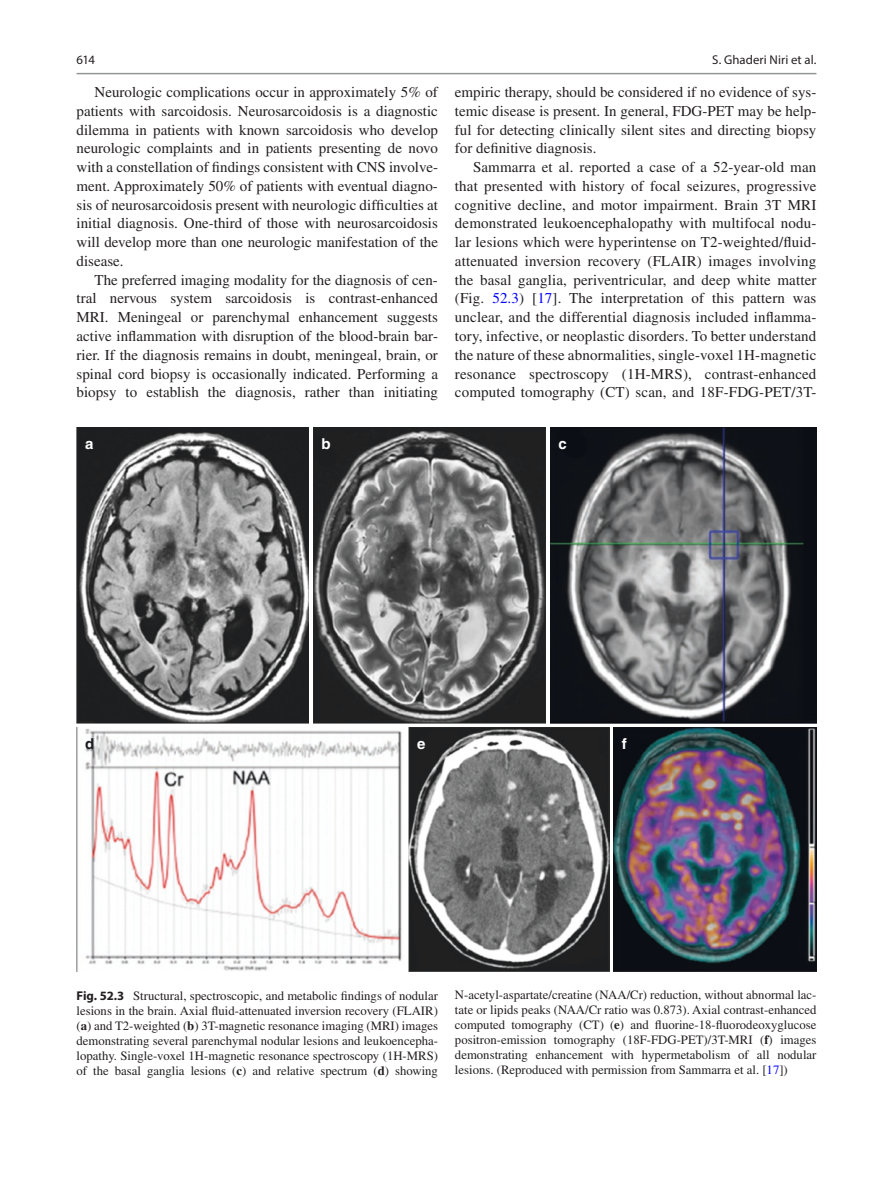
<style>
.page{position:relative;width:893px;height:1187px;background:#fff}
.page>*{position:absolute;margin:0;border:0;box-sizing:border-box;transform-origin:0 0}
.t1{font:15px/18.8px "Times LT Std";color:#231f20;text-align:justify}
.t2{font:700 15px "Helvetica";color:#fff}
.t3{font:700 15px "Helvetica";color:#1d1e1f}
.t4{font:12.75px/15px "Times LT Std";color:#231f20;text-align:justify}
.t5{font:12.75px "Myriad Pro Regular 2";letter-spacing:.01em;color:#231f20}
.t6{font:12.75px "Myriad Pro";color:#231f20}
.s1{color:#00f}
.s2{font-family:"Myriad Pro";font-weight:700}
.s3{font-weight:700}
</style>
<div class="page">
<img style="left:550px;top:427px;width:266px;height:296px">
<img style="left:77px;top:427px;width:232px;height:296px">
<img style="left:313px;top:427px;width:233px;height:296px">
<img style="left:613px;top:727px;width:203px;height:243px">
<img style="left:77px;top:727px;width:325px;height:243px">
<img style="left:409px;top:727px;width:200px;height:243px">
<hr style="left:77px;top:73px;width:739px;height:1px;background:#939598">
<p class="t6" style="left:77px;top:52px;width:20px">614</p>
<p class="t1" style="left:77px;top:83px;width:363px;text-indent:18px">Neurologic complications occur in approximately 5% of patients with sarcoidosis. Neurosarcoidosis is a diagnostic dilemma in patients with known sarcoidosis who develop neurologic complaints and in patients presenting de novo with a constellation of findings consistent with CNS involve&shy;ment. Approximately 50% of patients with eventual diagno&shy;sis of neurosarcoidosis present with neurologic difficulties at initial diagnosis. One-third of those with neurosarcoidosis will develop more than one neurologic manifestation of the disease.</p>
<p class="t1" style="left:77px;top:270px;width:363px;text-indent:18px">The preferred imaging modality for the diagnosis of cen&shy;tral nervous system sarcoidosis is contrast-enhanced MRI. Meningeal or parenchymal enhancement suggests active inflammation with disruption of the blood-brain bar&shy;rier. If the diagnosis remains in doubt, meningeal, brain, or spinal cord biopsy is occasionally indicated. Performing a biopsy to establish the diagnosis, rather than initiating</p>
<p class="t5" style="left:712px;top:52px;width:106px">S. Ghaderi Niri et al.</p>
<p class="t1" style="left:455px;top:83px;width:363px">empiric therapy, should be considered if no evidence of sys&shy;temic disease is present. In general, FDG-PET may be help&shy;ful for detecting clinically silent sites and directing biopsy for definitive diagnosis.</p>
<p class="t1" style="left:455px;top:158px;width:363px;text-indent:18px">Sammarra et al. reported a case of a 52-year-old man that presented with history of focal seizures, progressive cognitive decline, and motor impairment. Brain 3T MRI demonstrated leukoencephalopathy with multifocal nodu&shy;lar lesions which were hyperintense on T2-weighted/fluid&shy;attenuated inversion recovery (FLAIR) images involving the basal ganglia, periventricular, and deep white matter (Fig. <span class="s1">52.3</span>) [<span class="s1">17</span>]. The interpretation of this pattern was unclear, and the differential diagnosis included inflamma&shy;tory, infective, or neoplastic disorders. To better understand the nature of these abnormalities, single-voxel 1H-magnetic resonance spectroscopy (1H-MRS), contrast-enhanced computed tomography (CT) scan, and 18F-FDG-PET/3T-</p>
<p class="t2" style="left:85px;top:434px;width:10px">a</p>
<p class="t2" style="left:322px;top:434px;width:11px">b</p>
<p class="t2" style="left:558px;top:434px;width:10px">c</p>
<p class="t3" style="left:85px;top:734px;width:11px">d</p>
<p class="t2" style="left:417px;top:734px;width:10px">e</p>
<p class="t2" style="left:622px;top:734px;width:6px">f</p>
<p class="t4" style="left:77px;top:987px;width:363px"><span class="s2">Fig. 52.3</span> Structural, spectroscopic, and metabolic findings of nodular lesions in the brain. Axial fluid-attenuated inversion recovery (FLAIR) (<span class="s3">a</span>) and T2-weighted (<span class="s3">b</span>) 3T-magnetic resonance imaging (MRI) images demonstrating several parenchymal nodular lesions and leukoencepha&shy;lopathy. Single-voxel 1H-magnetic resonance spectroscopy (1H-MRS) of the basal ganglia lesions (<span class="s3">c</span>) and relative spectrum (<span class="s3">d</span>) showing</p>
<p class="t4" style="left:455px;top:987px;width:363px">N-acetyl-aspartate/creatine (NAA/Cr) reduction, without abnormal lac&shy;tate or lipids peaks (NAA/Cr ratio was 0.873). Axial contrast-enhanced computed tomography (CT) (<span class="s3">e</span>) and fluorine-18-fluorodeoxyglucose positron-emission tomography (18F-FDG-PET)/3T-MRI (<span class="s3">f</span>) images demonstrating enhancement with hypermetabolism of all nodular lesions. (Reproduced with permission from Sammarra et al. [<span class="s1">17</span>])</p>
</div>
